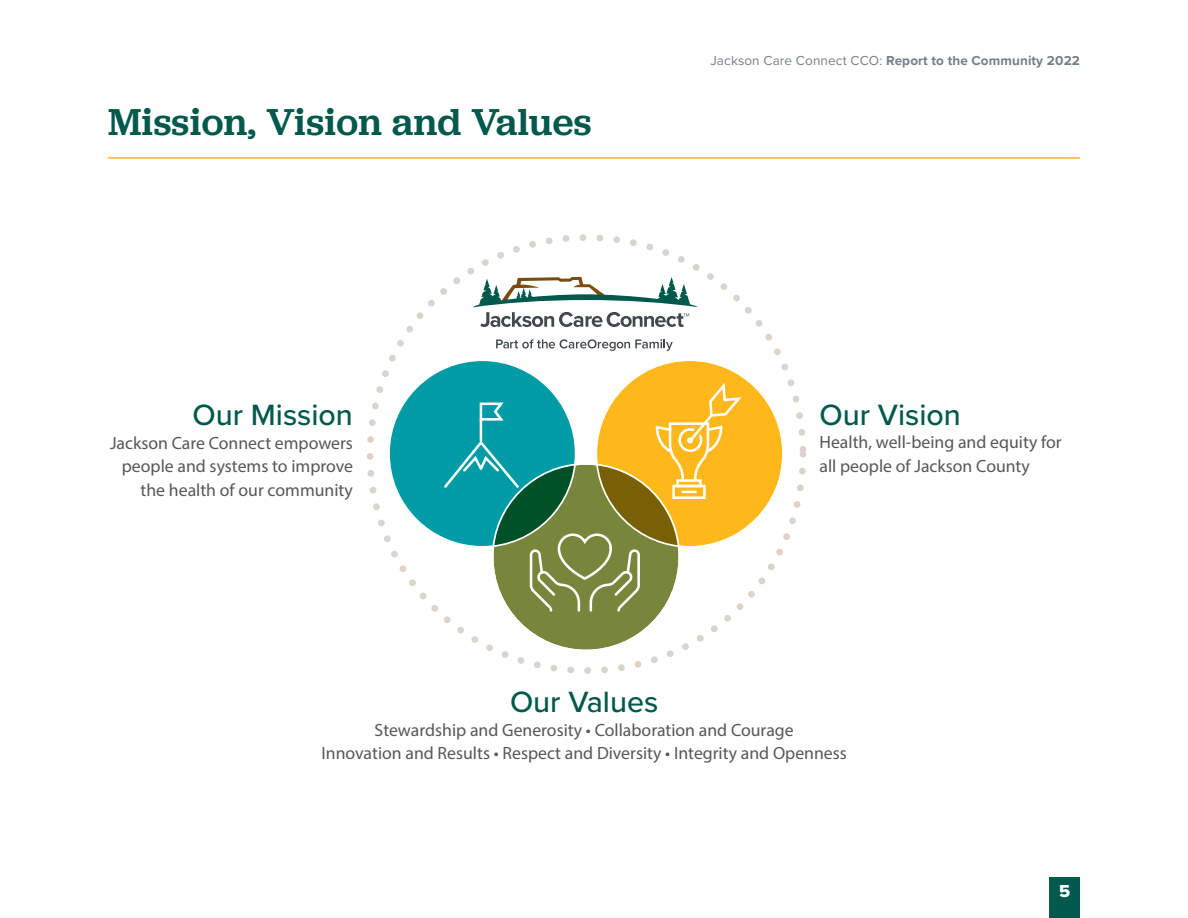
<style>
.page{position:relative;width:1188px;height:918px;background:#fff}
.page>*{position:absolute;margin:0;border:0;box-sizing:border-box;transform-origin:0 0}
.t1{font:500 39px "Jubilat";letter-spacing:.01em;color:#00594c}
.t2{font:500 30.45px "Proxima Nova";color:#00594c}
.t3{font:18px "Proxima Nova Extrabld";color:#fff}
.t4{font:17.7px/23.7px "Myriad Pro";color:#575757;text-align:right}
.t5{font:700 13.5px "Proxima Nova";letter-spacing:.01em;color:#72808a}
.s1{font-weight:400}
</style>
<div class="page">
<div style="left:1050px;top:877px;width:30px;height:41px;background:#00594c"></div>
<hr style="left:108px;top:157px;width:972px;height:2px;background:#fdb71a">
<svg style="left:366px;top:234px;width:441px;height:440px"></svg>
<div style="left:493px;top:464px;width:186px;height:187px;background:#78863c;border-radius:50%"></div>
<svg style="left:389px;top:360px;width:187px;height:187px;background:#0b9597"></svg>
<svg style="left:596px;top:360px;width:187px;height:187px;background:#e9ad22"></svg>
<svg style="left:529px;top:532px;width:112px;height:80px"></svg>
<svg style="left:442px;top:401px;width:79px;height:89px;background:#18a5ae"></svg>
<div style="left:672px;top:485px;width:34px;height:14px;border:3px solid #fff"></div>
<div style="left:676px;top:479px;width:26px;height:8px;border:3px solid #fff"></div>
<svg style="left:683px;top:491px;width:13px;height:2px"></svg>
<svg style="left:655px;top:380px;width:87px;height:101px;background:#ffc139"></svg>
<svg style="left:473px;top:277px;width:225px;height:50px"></svg>
<svg style="left:496px;top:339px;width:177px;height:12px"></svg>
<h1 class="t1" style="left:108px;top:97px;width:485px">Mission, Vision and Values</h1>
<h2 class="t2" style="left:193px;top:392px;width:162px">Our Mission</h2>
<p class="t4" style="left:110px;top:431px;width:244px">Jackson Care Connect empowers people and systems to improve the health of our community</p>
<p class="t5" style="left:710px;top:50px;width:371px"><span class="s1">Jackson Care Connect CCO:</span> Report to the Community 2022</p>
<h2 class="t2" style="left:820px;top:392px;width:143px">Our Vision</h2>
<p class="t4" style="left:820px;top:430px;width:244px;text-align:left">Health, well-being and equity for all people of Jackson County</p>
<h2 class="t2" style="left:510px;top:679px;width:150px">Our Values</h2>
<p class="t4" style="left:321px;top:718px;width:527px;text-align:center">Stewardship and Generosity • Collaboration and Courage<br>Innovation and Results • Respect and Diversity • Integrity and Openness</p>
<p class="t3" style="left:1059px;top:877px;width:13px">5</p>
</div>
